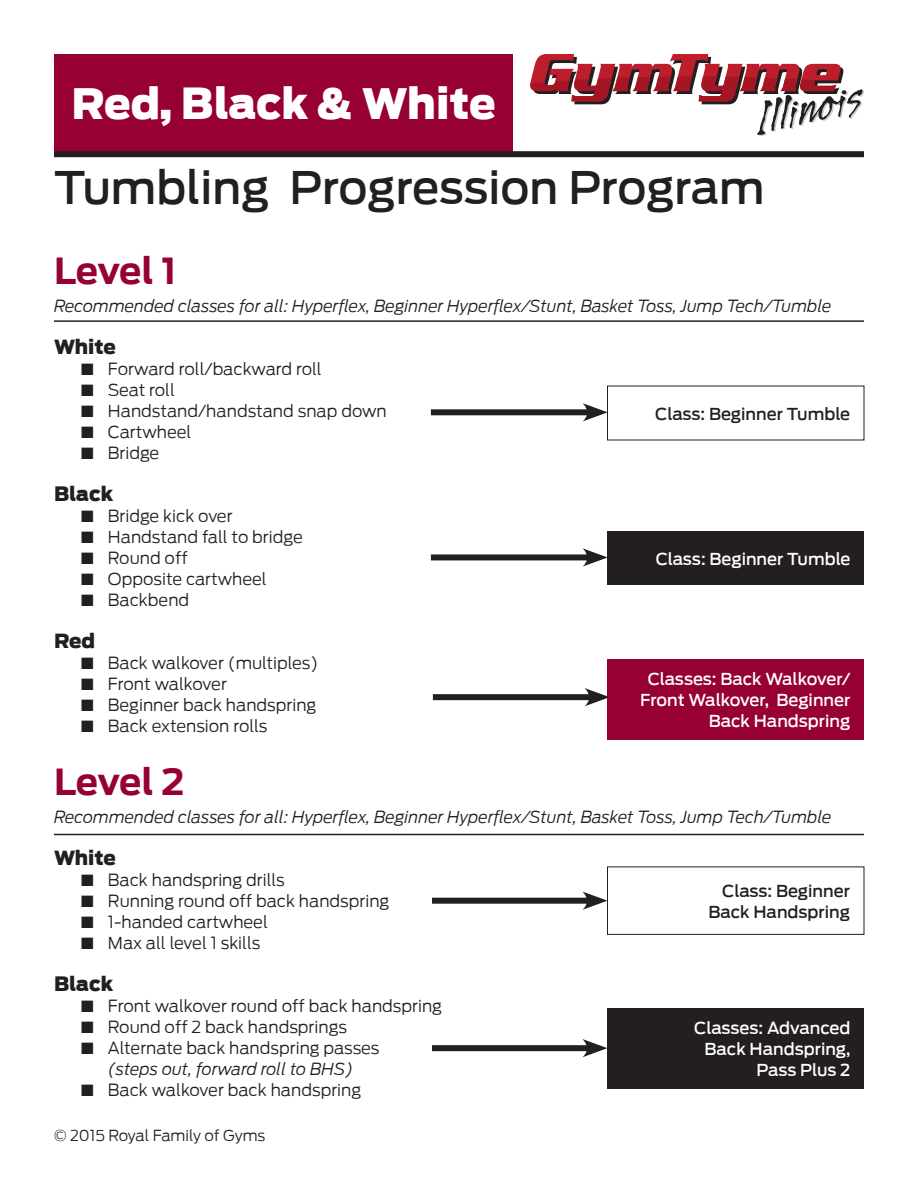
<style>
.page{position:relative;width:918px;height:1188px;background:#fff}
.page>*{position:absolute;margin:0;border:0;box-sizing:border-box;transform-origin:0 0}
.t1{font:500 45px "Antenna";color:#231f20}
.t2{font:900 42px "Antenna";color:#fff}
.t3{font:700 36px "Antenna";letter-spacing:-.01em;color:#960032}
.t4{font:900 19.5px "Antenna";letter-spacing:-.005em;color:#231f20}
.t5{font:300 16.5px/21px "Antenna";color:#231f20;text-align:center}
.t6{font:italic 300 16.5px "Antenna";color:#231f20}
.t7{font:500 16.5px/21px "Antenna";color:#fff;text-align:right}
.t8{font:500 16.5px/21px "Antenna";color:#231f20;text-align:right}
.t9{font:300 15px "Antenna";color:#231f20}
.s1{font-style:italic}
</style>
<div class="page">
<svg style="left:530px;top:54px;width:334px;height:82px"></svg>
<div style="left:54px;top:54px;width:459px;height:97px;background:#960032"></div>
<div style="left:54px;top:151px;width:810px;height:6px;background:#231f20"></div>
<div style="left:608px;top:531px;width:256px;height:54px;background:#231f20"></div>
<div style="left:607px;top:867px;width:257px;height:68px;border:1px solid #231f20"></div>
<div style="left:608px;top:1008px;width:256px;height:81px;background:#231f20"></div>
<div style="left:608px;top:659px;width:256px;height:81px;background:#960032"></div>
<hr style="left:54px;top:320px;width:810px;height:2px;background:#231f20">
<hr style="left:54px;top:834px;width:810px;height:1px;background:#231f20">
<div style="left:431px;top:409px;width:162px;height:6px;background:#231f20"></div>
<svg style="left:583px;top:403px;width:25px;height:18px"></svg>
<div style="left:431px;top:554px;width:162px;height:6px;background:#231f20"></div>
<svg style="left:583px;top:548px;width:25px;height:19px"></svg>
<div style="left:432px;top:898px;width:161px;height:6px;background:#231f20"></div>
<svg style="left:582px;top:892px;width:26px;height:18px"></svg>
<div style="left:432px;top:1045px;width:161px;height:6px;background:#231f20"></div>
<svg style="left:582px;top:1039px;width:26px;height:18px"></svg>
<div style="left:433px;top:694px;width:162px;height:6px;background:#231f20"></div>
<svg style="left:585px;top:688px;width:25px;height:18px"></svg>
<p class="t2" style="left:71px;top:78px;width:426px">Red, Black &amp; White</p>
<p class="t1" style="left:54px;top:161px;width:712px">Tumbling Progression Program</p>
<p class="t3" style="left:54px;top:249px;width:124px">Level 1</p>
<p class="t6" style="left:54px;top:296px;width:779px">Recommended classes for all: Hyperflex, Beginner Hyperflex/Stunt, Basket Toss, Jump Tech/Tumble</p>
<p class="t4" style="left:54px;top:335px;width:63px">White</p>
<p class="t5" style="left:81px;top:359px;width:242px">■ Forward roll/backward roll</p>
<p class="t5" style="left:81px;top:380px;width:95px">■ Seat roll</p>
<p class="t5" style="left:81px;top:401px;width:307px">■ Handstand/handstand snap down</p>
<p class="t5" style="left:81px;top:422px;width:112px">■ Cartwheel</p>
<p class="t5" style="left:81px;top:443px;width:80px">■ Bridge</p>
<p class="t4" style="left:54px;top:482px;width:61px">Black</p>
<p class="t5" style="left:81px;top:506px;width:153px">■ Bridge kick over</p>
<p class="t5" style="left:81px;top:527px;width:223px">■ Handstand fall to bridge</p>
<p class="t5" style="left:81px;top:548px;width:108px">■ Round off</p>
<p class="t5" style="left:81px;top:569px;width:187px">■ Opposite cartwheel</p>
<p class="t5" style="left:81px;top:590px;width:110px">■ Backbend</p>
<p class="t4" style="left:54px;top:629px;width:43px">Red</p>
<p class="t5" style="left:81px;top:653px;width:239px">■ Back walkover (multiples)</p>
<p class="t5" style="left:81px;top:674px;width:147px">■ Front walkover</p>
<p class="t5" style="left:81px;top:695px;width:237px">■ Beginner back handspring</p>
<p class="t5" style="left:81px;top:716px;width:188px">■ Back extension rolls</p>
<p class="t3" style="left:54px;top:760px;width:132px">Level 2</p>
<p class="t6" style="left:54px;top:807px;width:779px">Recommended classes for all: Hyperflex, Beginner Hyperflex/Stunt, Basket Toss, Jump Tech/Tumble</p>
<p class="t4" style="left:54px;top:845px;width:63px">White</p>
<p class="t5" style="left:81px;top:869px;width:205px">■ Back handspring drills</p>
<p class="t5" style="left:81px;top:890px;width:310px">■ Running round off back handspring</p>
<p class="t5" style="left:81px;top:911px;width:188px">■ 1-handed cartwheel</p>
<p class="t5" style="left:81px;top:932px;width:181px">■ Max all level 1 skills</p>
<p class="t4" style="left:54px;top:971px;width:61px">Black</p>
<p class="t5" style="left:81px;top:995px;width:363px">■ Front walkover round off back handspring</p>
<p class="t5" style="left:81px;top:1016px;width:268px">■ Round off 2 back handsprings</p>
<p class="t5" style="left:81px;top:1037px;width:300px">■ Alternate back handspring passes <span class="s1">(steps out, forward roll to BHS)</span></p>
<p class="t5" style="left:81px;top:1079px;width:282px">■ Back walkover back handspring</p>
<p class="t8" style="left:655px;top:403px;width:196px">Class: Beginner Tumble</p>
<p class="t7" style="left:656px;top:548px;width:196px">Class: Beginner Tumble</p>
<p class="t7" style="left:640px;top:669px;width:212px">Classes: Back Walkover/<br>Front Walkover, Beginner<br>Back Handspring</p>
<p class="t8" style="left:708px;top:880px;width:143px">Class: Beginner<br>Back Handspring</p>
<p class="t7" style="left:694px;top:1018px;width:158px">Classes: Advanced<br>Back Handspring,<br>Pass Plus 2</p>
<p class="t9" style="left:54px;top:1127px;width:213px">© 2015 Royal Family of Gyms</p>
</div>
